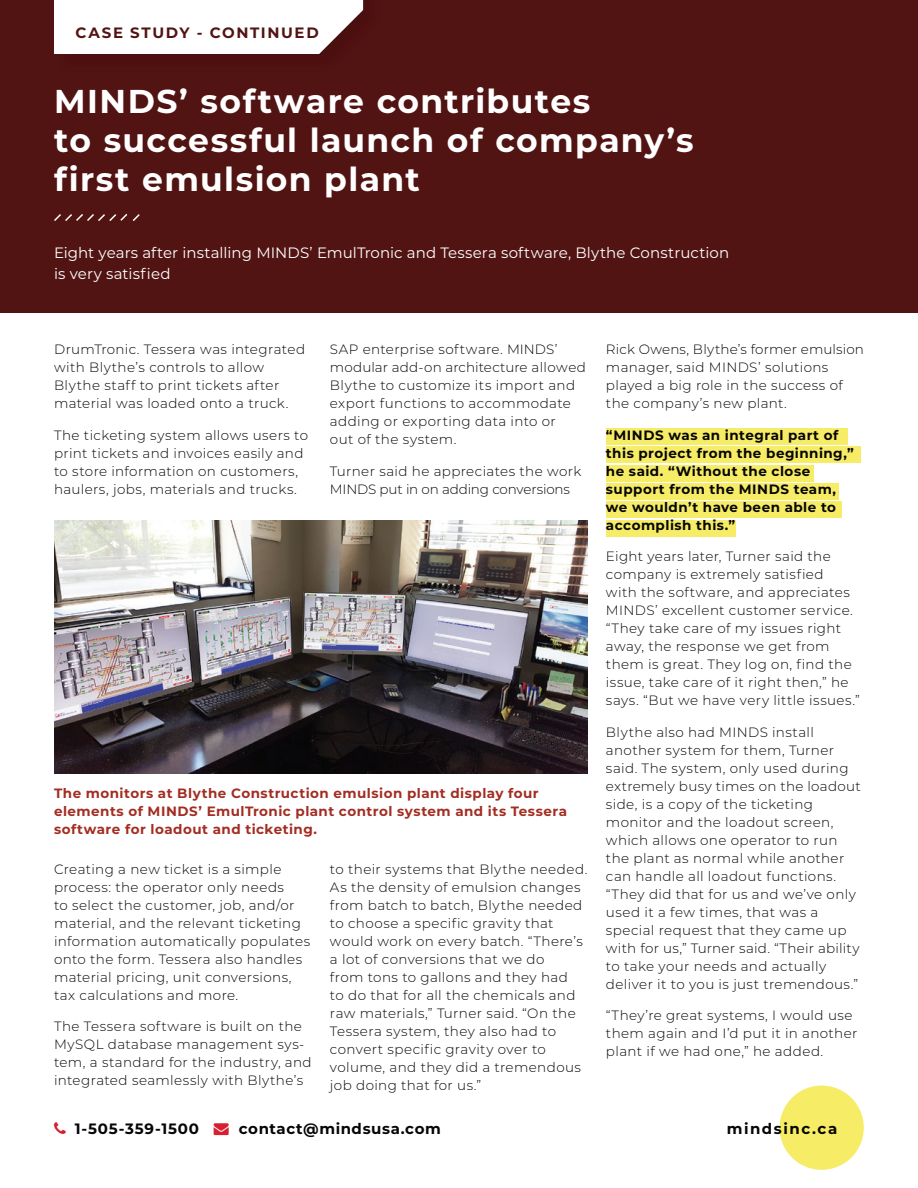
<style>
.page{position:relative;width:918px;height:1188px;background:#fff}
.page>*{position:absolute;margin:0;border:0;box-sizing:border-box;transform-origin:0 0}
.t1{font:700 33px/39px "Montserrat";letter-spacing:.04em;color:#fff}
.t2{font:15px/21px "Montserrat";letter-spacing:.005em;color:#fff}
.t3{font:700 15px "Montserrat";letter-spacing:.05em;color:#060606}
.t4{font:700 15px "Montserrat";letter-spacing:.11em;color:#521413}
.t5{font:700 15px "Montserrat";letter-spacing:.1em;color:#060606}
.t6{font:300 13.5px/18px "Montserrat";letter-spacing:.03em;color:#060606}
.t7{font:700 13.5px/18px "Montserrat";letter-spacing:.035em;color:#a32d22}
.t8{font:700 13.5px/18px "Montserrat";letter-spacing:.035em;color:#060606}
.t9{font:300 13.5px/18px "Montserrat";letter-spacing:-.005em;color:#060606}
.s1{color:#d71f31}
</style>
<div class="page">
<div style="left:0;top:0;width:918px;height:312px;background:#521413"></div>
<div style="left:54px;top:0;width:309px;height:54px;background:#fff"></div>
<svg style="left:54px;top:214px;width:86px;height:7px"></svg>
<div style="left:780px;top:1086px;width:84px;height:84px;background:#f7ec65;border-radius:50%"></div>
<img style="left:54px;top:520px;width:534px;height:253px">
<div style="left:606px;top:428px;width:241px;height:16px;background:#f7ec65"></div>
<div style="left:606px;top:447px;width:255px;height:16px;background:#f7ec65"></div>
<div style="left:606px;top:465px;width:207px;height:16px;background:#f7ec65"></div>
<div style="left:606px;top:483px;width:232px;height:17px;background:#f7ec65"></div>
<div style="left:606px;top:501px;width:236px;height:16px;background:#f7ec65"></div>
<div style="left:606px;top:520px;width:129px;height:16px;background:#f7ec65"></div>
<p class="t4" style="left:76px;top:22px;width:245px">CASE STUDY - CONTINUED</p>
<h1 class="t1" style="left:54px;top:80px;width:641px">MINDS’ software contributes<br>to successful launch of company’s first emulsion plant</h1>
<p class="t2" style="left:54px;top:241px;width:677px">Eight years after installing MINDS’ EmulTronic and Tessera software, Blythe Construction is very satisfied</p>
<p class="t6" style="left:54px;top:340px;width:253px">DrumTronic. Tessera was integrated with Blythe’s controls to allow Blythe staff to print tickets after material was loaded onto a truck.</p>
<p class="t6" style="left:54px;top:426px;width:256px">The ticketing system allows users to print tickets and invoices easily and to store information on customers, haulers, jobs, materials and trucks.</p>
<p class="t6" style="left:330px;top:340px;width:258px">SAP enterprise software. MINDS’ modular add-on architecture allowed<br>Blythe to customize its import and export functions to accommodate adding or exporting data into or<br>out of the system.</p>
<p class="t9" style="left:330px;top:462px;width:253px">Turner said he appreciates the work<br>MINDS put in on adding conversions</p>
<p class="t7" style="left:54px;top:784px;width:515px">The monitors at Blythe Construction emulsion plant display four elements of MINDS’ EmulTronic plant control system and its Tessera software for loadout and ticketing.</p>
<p class="t6" style="left:54px;top:860px;width:258px">Creating a new ticket is a simple process: the operator only needs<br>to select the customer, job, and/or material, and the relevant ticketing information automatically populates onto the form. Tessera also handles material pricing, unit conversions, tax calculations and more.</p>
<p class="t6" style="left:54px;top:1017px;width:259px">The Tessera software is built on the MySQL database management sys&shy;tem, a standard for the industry, and integrated seamlessly with Blythe’s</p>
<p class="t6" style="left:330px;top:860px;width:259px">to their systems that Blythe needed.<br>As the density of emulsion changes from batch to batch, Blythe needed to choose a specific gravity that would work on every batch. “There’s a lot of conversions that we do<br>from tons to gallons and they had<br>to do that for all the chemicals and raw materials,” Turner said. “On the<br>Tessera system, they also had to convert specific gravity over to volume, and they did a tremendous job doing that for us.”</p>
<p class="t6" style="left:606px;top:340px;width:259px">Rick Owens, Blythe’s former emulsion manager, said MINDS’ solutions played a big role in the success of the company’s new plant.</p>
<p class="t8" style="left:606px;top:425px;width:249px">“MINDS was an integral part of this project from the beginning,” he said. “Without the close support from the MINDS team, we wouldn’t have been able to accomplish this.”</p>
<p class="t6" style="left:606px;top:547px;width:255px">Eight years later, Turner said the company is extremely satisfied<br>with the software, and appreciates MINDS’ excellent customer service. “They take care of my issues right away, the response we get from them is great. They log on, find the issue, take care of it right then,” he says. “But we have very little issues.”</p>
<p class="t6" style="left:606px;top:722px;width:256px">Blythe also had MINDS install another system for them, Turner said. The system, only used during extremely busy times on the loadout side, is a copy of the ticketing monitor and the loadout screen, which allows one operator to run the plant as normal while another can handle all loadout functions. “They did that for us and we’ve only used it a few times, that was a special request that they came up with for us,” Turner said. “Their ability to take your needs and actually deliver it to you is just tremendous.”</p>
<p class="t6" style="left:606px;top:1006px;width:253px">“They’re great systems, I would use them again and I’d put it in another plant if we had one,” he added.</p>
<p class="t3" style="left:75px;top:1118px;width:367px">1-505-359-1500 <span class="s1">→</span> contact@mindsusa.com</p>
<p class="t5" style="left:727px;top:1118px;width:112px">mindsinc.ca</p>
</div>
